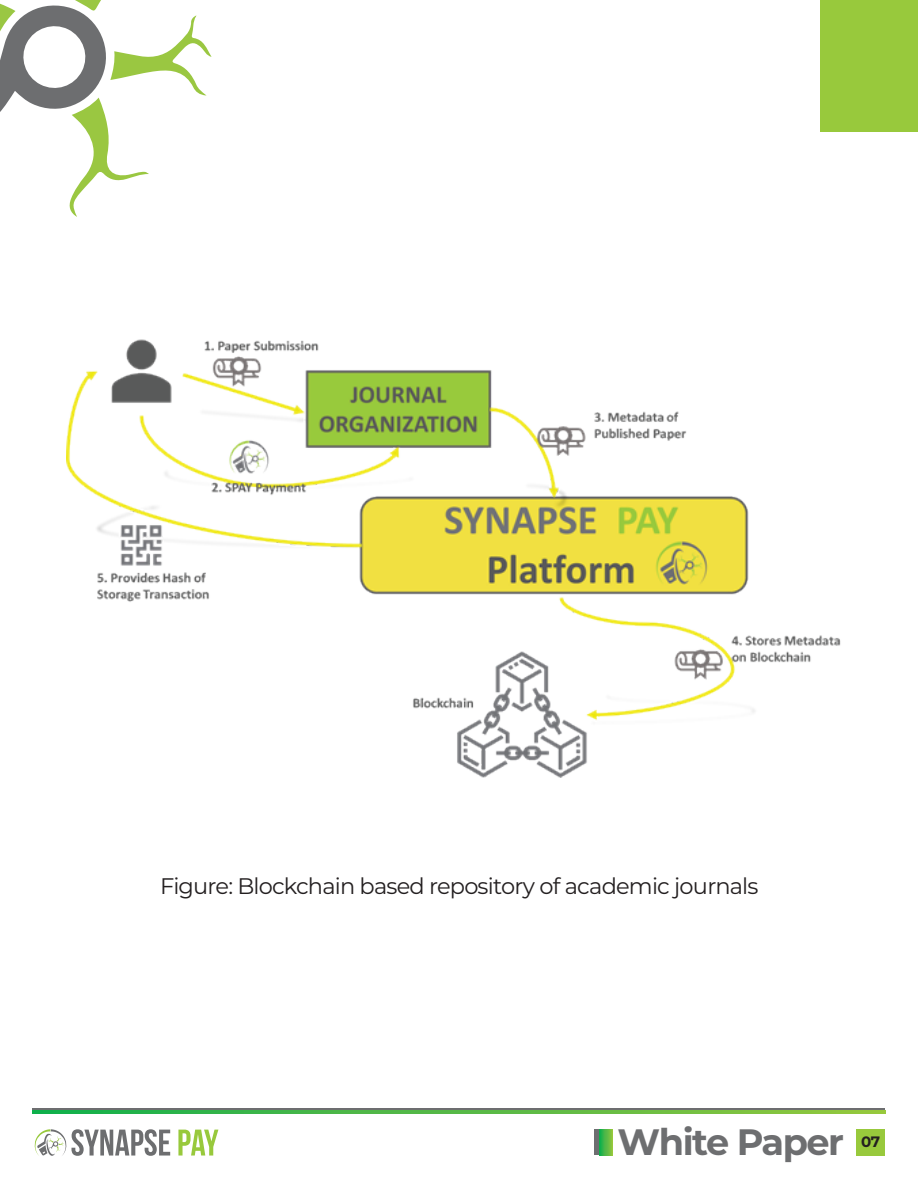
<style>
.page{position:relative;width:918px;height:1188px;background:#fff}
.page>*{position:absolute;margin:0;border:0;box-sizing:border-box;transform-origin:0 0}
.t1{font:700 36.75px "Montserrat";letter-spacing:-.04em;color:#6d6e70}
.t2{font:22.5px "Montserrat";letter-spacing:-.035em;color:#231f20}
.t3{font:700 15px "Montserrat";color:#231f20}
</style>
<div class="page">
<svg style="left:178px;top:1130px;width:40px;height:26px"></svg>
<svg style="left:34px;top:1129px;width:136px;height:27px"></svg>
<svg style="left:595px;top:1130px;width:5px;height:25px"></svg>
<svg style="left:600px;top:1130px;width:12px;height:25px"></svg>
<div style="left:856px;top:1129px;width:29px;height:27px;background:#98c93c"></div>
<svg style="left:0;top:0;width:212px;height:217px"></svg>
<div style="left:820px;top:0;width:98px;height:131px;background:#98c93c"></div>
<hr style="left:33px;top:1108px;width:852px;height:4px;background:#6d6e70">
<svg style="left:33px;top:1110px;width:852px;height:4px;background:#55ba45"></svg>
<img style="left:66px;top:339px;width:775px;height:439px">
<p class="t2" style="left:160px;top:870px;width:600px">Figure: Blockchain based repository of academic journals</p>
<h1 class="t1" style="left:618px;top:1115px;width:228px">White Paper</h1>
<p class="t3" style="left:861px;top:1131px;width:20px">07</p>
</div>
